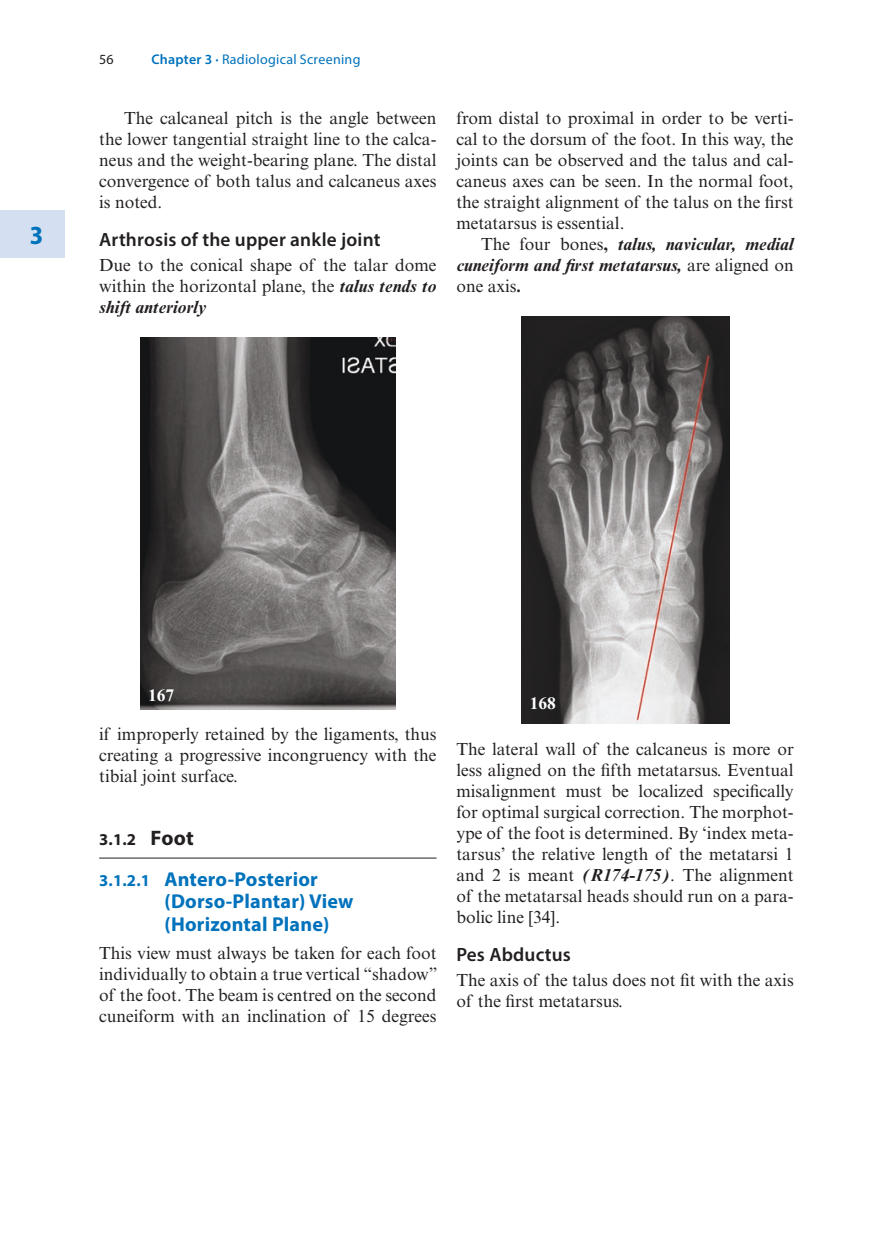
<style>
.page{position:relative;width:883px;height:1260px;background:#fff}
.page>*{position:absolute;margin:0;border:0;box-sizing:border-box;transform-origin:0 0}
.t1{font:700 semi-condensed 26.25px "Myriad Pro";color:#0072bc}
._2_hd_3_hd{font:700 20.12px/22.8px "Myriad Pro";letter-spacing:.01em;color:#0072bc}
._4_hd{font:600 19.25px "Myriad Pro";letter-spacing:.01em;color:#231f20}
.Text_flush{font:17.5px/21px "Times New Roman MT Std";color:#231f20;text-align:justify}
.Text{font:17.5px/21px "Times New Roman MT Std";color:#231f20;text-align:justify}
.Text-2{font:italic 700 17.5px/21px "Times New Roman MT Std";color:#231f20;text-align:justify}
.t2{font:17.5px "Times New Roman PS Bold MT6";color:#fff}
.t3{font:17.5px "Times New Roman PS Bold MT7";color:#fff}
._2_hd{font:700 16.62px "Myriad Pro";color:#231f20}
.t4{font:14px "Myriad Pro";letter-spacing:.02em;color:#0072bc}
.t5{font:14px "Myriad Pro";color:#231f20}
.s1{font-weight:600}
.s2{font-weight:700;font-style:italic}
.s3{font-weight:400;font-style:normal}
.s4{font-style:normal}
.s5{font-size:21px}
.s6{font-size:16.62px}
</style>
<div class="page">
<div style="left:0;top:210px;width:64px;height:48px;background:#d4e0f1"></div>
<hr style="left:99px;top:858px;width:338px;height:1px;background:#231f20">
<img style="left:140px;top:337px;width:255px;height:372px">
<img style="left:521px;top:316px;width:208px;height:408px">
<h1 class="t1" style="left:30px;top:218px;width:15px">3</h1>
<p class="t5" style="left:99px;top:51px;width:16px">56</p>
<p class="t4" style="left:151px;top:51px;width:211px"><span class="s1">Chapter 3 ·</span> Radiological Screening</p>
<p class="Text" style="left:99px;top:108px;width:339px;text-indent:25px">The calcaneal pitch is the angle between the lower tangential straight line to the calca&shy;neus and the weight-bearing plane. The distal convergence of both talus and calcaneus axes is noted.</p>
<h5 class="_4_hd" style="left:99px;top:228px;width:283px">Arthrosis of the upper ankle joint</h5>
<p class="Text_flush" style="left:99px;top:255px;width:339px">Due to the conical shape of the talar dome within the horizontal plane, the <span class="s2">talus tends to shift anteriorly</span></p>
<p class="Text_flush" style="left:456px;top:108px;width:339px">from distal to proximal in order to be verti&shy;cal to the dorsum of the foot. In this way, the joints can be observed and the talus and cal&shy;caneus axes can be seen. In the normal foot, the straight alignment of the talus on the first metatarsus is essential.</p>
<p class="Text-2" style="left:456px;top:234px;width:339px;text-indent:25px"><span class="s3">The four bones</span><span class="s4">,</span> talus, navicular, medial cuneiform and first metatarsus, <span class="s3">are aligned on one axis</span>.</p>
<p class="t2" style="left:148px;top:685px;width:28px">167</p>
<p class="Text_flush" style="left:99px;top:724px;width:339px">if improperly retained by the ligaments, thus creating a progressive incongruency with the tibial joint surface.</p>
<h3 class="_2_hd" style="left:99px;top:829px;width:96px">3.1.2 <span class="s5">Foot</span></h3>
<h4 class="_2_hd_3_hd" style="left:164px;top:867px;width:190px;text-indent:-65px"><span class="s6">3.1.2.1</span> Antero-Posterior (Dorso-Plantar) View (Horizontal Plane)</h4>
<p class="Text_flush" style="left:99px;top:943px;width:340px">This view must always be taken for each foot individually to obtain a true vertical “shadow” of the foot. The beam is centred on the second cuneiform with an inclination of 15 degrees</p>
<p class="t3" style="left:530px;top:694px;width:28px">168</p>
<p class="Text_flush" style="left:456px;top:738px;width:339px">The lateral wall of the calcaneus is more or less aligned on the fifth metatarsus. Eventual misalignment must be localized specifically for optimal surgical correction. The morphot&shy;ype of the foot is determined. By ‘index meta&shy;tarsus’ the relative length of the metatarsi 1 and 2 is meant <span class="s2">(R174-175)</span>. The alignment of the metatarsal heads should run on a para&shy;bolic line [34].</p>
<h5 class="_4_hd" style="left:456px;top:943px;width:116px">Pes Abductus</h5>
<p class="Text_flush" style="left:456px;top:969px;width:339px">The axis of the talus does not fit with the axis of the first metatarsus.</p>
</div>
